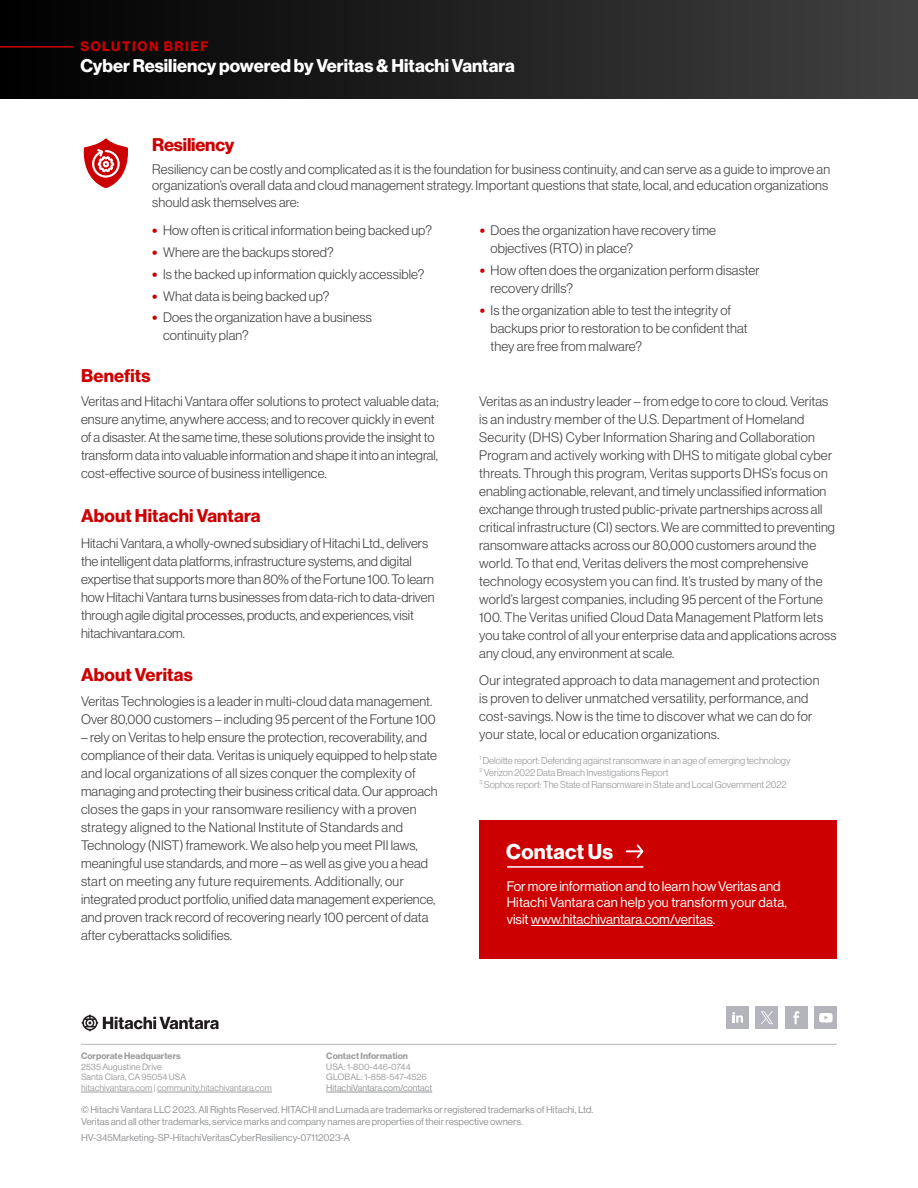
<style>
.page{position:relative;width:918px;height:1188px;background:#fff}
.page>*{position:absolute;margin:0;border:0;box-sizing:border-box;transform-origin:0 0}
.t1{font:21px "N Haas Grotesk DS Pro 75 Bd";letter-spacing:.01em;color:#fff}
.t2{font:18px "N Haas Grotesk DS Pro 75 Bd";color:#fff}
.t3{font:18px "N Haas Grotesk DS Pro 75 Bd";letter-spacing:.01em;color:#c00}
.t4{font:18px "N Haas Grotesk DS Pro 75 Bd";letter-spacing:-.01em;color:#c00}
.t5{font:13.5px/18px "N Haas Grotesk DS Pro 45 Lt";letter-spacing:.01em;color:#414141}
.t6{font:13.5px/16.5px "N Haas Grotesk DS Pro 55 Rg";color:#fff}
.t7{font:13.5px "N Haas Grotesk DS Pro 75 Bd";letter-spacing:.115em;color:#c00}
.t8{font:9.75px/12px "N Haas Grotesk DS Pro 55 Rg";color:#939598}
.t9{font:9.75px/12px "N Haas Grotesk DS Pro 45 Lt";color:#939598}
.t10{font:9px/10.5px "N Haas Grotesk DS Pro 55 Rg";color:#a0a0a0}
.t11{font:9px "N Haas Grotesk DS Pro 75 Bd";color:#a0a0a0}
.t12{font:9px "N Haas Grotesk DS Pro 55 Rg";color:#939598}
.s1{font-family:"N Haas Grotesk DS Pro 95 Blk";color:#c00}
</style>
<div class="page">
<div style="left:480px;top:821px;width:357px;height:138px;background:#c00"></div>
<svg style="left:83px;top:138px;width:45px;height:50px"></svg>
<hr style="left:81px;top:1092px;width:71px;height:1px;background:#a0a0a0">
<hr style="left:157px;top:1092px;width:115px;height:1px;background:#a0a0a0">
<hr style="left:326px;top:1092px;width:106px;height:1px;background:#939598">
<hr style="left:81px;top:1044px;width:756px;height:1px;background:#b4b4bc">
<div style="left:785px;top:1006px;width:22px;height:23px;background:#b4b4bc"></div>
<svg style="left:793px;top:1011px;width:6px;height:13px"></svg>
<div style="left:727px;top:1006px;width:22px;height:23px;background:#b4b4bc"></div>
<svg style="left:732px;top:1012px;width:11px;height:11px"></svg>
<div style="left:815px;top:1007px;width:22px;height:22px;background:#b4b4bc"></div>
<svg style="left:819px;top:1013px;width:14px;height:9px"></svg>
<div style="left:756px;top:1006px;width:22px;height:23px;background:#b5b5bd"></div>
<svg style="left:761px;top:1011px;width:12px;height:13px"></svg>
<hr style="left:507px;top:866px;width:136px;height:2px;background:#fff">
<hr style="left:531px;top:925px;width:182px;height:1px;background:#fff">
<div style="left:0;top:0;width:918px;height:98px;background:linear-gradient(to right,#000,#404040)"></div>
<hr style="left:0;top:46px;width:73px;height:2px;background:#c00">
<svg style="left:627px;top:844px;width:17px;height:15px"></svg>
<svg style="left:81px;top:1014px;width:138px;height:18px"></svg>
<p class="t7" style="left:80px;top:39px;width:130px">SOLUTION BRIEF</p>
<h2 class="t2" style="left:80px;top:55px;width:436px">Cyber Resiliency powered by Veritas &amp; Hitachi Vantara</h2>
<h2 class="t4" style="left:152px;top:134px;width:84px">Resiliency</h2>
<p class="t5" style="left:152px;top:161px;width:679px;line-height:16.5px">Resiliency can be costly and complicated as it is the foundation for business continuity, and can serve as a guide to improve an organization’s overall data and cloud management strategy. Important questions that state, local, and education organizations should ask themselves are:</p>
<p class="t5" style="left:152px;top:222px;width:281px"><span class="s1">•</span> How often is critical information being backed up?</p>
<p class="t5" style="left:152px;top:243px;width:183px"><span class="s1">•</span> Where are the backups stored?</p>
<p class="t5" style="left:152px;top:265px;width:274px"><span class="s1">•</span> Is the backed up information quickly accessible?</p>
<p class="t5" style="left:152px;top:287px;width:179px"><span class="s1">•</span> What data is being backed up?</p>
<p class="t5" style="left:163px;top:309px;width:210px;text-indent:-11px"><span class="s1">•</span> Does the organization have a business continuity plan?</p>
<p class="t5" style="left:491px;top:222px;width:227px;text-indent:-11px"><span class="s1">•</span> Does the organization have recovery time objectives (RTO) in place?</p>
<p class="t5" style="left:491px;top:261px;width:271px;text-indent:-11px"><span class="s1">•</span> How often does the organization perform disaster recovery drills?</p>
<p class="t5" style="left:491px;top:301px;width:259px;text-indent:-11px"><span class="s1">•</span> Is the organization able to test the integrity of backups prior to restoration to be confident that they are free from malware?</p>
<h2 class="t3" style="left:81px;top:365px;width:71px">Benefits</h2>
<p class="t5" style="left:81px;top:393px;width:359px">Veritas and Hitachi Vantara offer solutions to protect valuable data; ensure anytime, anywhere access; and to recover quickly in event of a disaster. At the same time, these solutions provide the insight to transform data into valuable information and shape it into an integral, cost-effective source of business intelligence.</p>
<h2 class="t3" style="left:81px;top:505px;width:181px">About Hitachi Vantara</h2>
<p class="t5" style="left:81px;top:535px;width:355px">Hitachi Vantara, a wholly-owned subsidiary of Hitachi Ltd., delivers the intelligent data platforms, infrastructure systems, and digital expertise that supports more than 80% of the Fortune 100. To learn how Hitachi Vantara turns businesses from data-rich to data-driven through agile digital processes, products, and experiences, visit hitachivantara.com.</p>
<h2 class="t3" style="left:81px;top:665px;width:113px">About Veritas</h2>
<p class="t5" style="left:81px;top:692px;width:356px">Veritas Technologies is a leader in multi-cloud data management.<br>Over 80,000 customers – including 95 percent of the Fortune 100</p>
<p class="t5" style="left:81px;top:728px;width:358px">– rely on Veritas to help ensure the protection, recoverability, and compliance of their data. Veritas is uniquely equipped to help state and local organizations of all sizes conquer the complexity of managing and protecting their business critical data. Our approach closes the gaps in your ransomware resiliency with a proven strategy aligned to the National Institute of Standards and Technology (NIST) framework. We also help you meet PII laws, meaningful use standards, and more – as well as give you a head start on meeting any future requirements. Additionally, our integrated product portfolio, unified data management experience, and proven track record of recovering nearly 100 percent of data after cyberattacks solidifies.</p>
<p class="t5" style="left:479px;top:393px;width:359px">Veritas as an industry leader – from edge to core to cloud. Veritas is an industry member of the U.S. Department of Homeland Security (DHS) Cyber Information Sharing and Collaboration Program and actively working with DHS to mitigate global cyber threats. Through this program, Veritas supports DHS’s focus on enabling actionable, relevant, and timely unclassified information exchange through trusted public-private partnerships across all critical infrastructure (CI) sectors. We are committed to preventing ransomware attacks across our 80,000 customers around the world. To that end, Veritas delivers the most comprehensive technology ecosystem you can find. It’s trusted by many of the world’s largest companies, including 95 percent of the Fortune 100. The Veritas unified Cloud Data Management Platform lets you take control of all your enterprise data and applications across any cloud, any environment at scale.</p>
<p class="t5" style="left:479px;top:671px;width:342px">Our integrated approach to data management and protection is proven to deliver unmatched versatility, performance, and cost-savings. Now is the time to discover what we can do for your state, local or education organizations.</p>
<p class="t9" style="left:480px;top:754px;width:313px"><sup>1</sup> Deloitte report: Defending against ransomware in an age of emerging technology<br><sup>2</sup> Verizon 2022 Data Breach Investigations Report<br><sup>3</sup> Sophos report: The State of Ransomware in State and Local Government 2022</p>
<h1 class="t1" style="left:506px;top:839px;width:108px">Contact Us</h1>
<p class="t6" style="left:507px;top:878px;width:282px">For more information and to learn how Veritas and<br>Hitachi Vantara can help you transform your data, visit www.hitachivantara.com/veritas.</p>
<p class="t11" style="left:81px;top:1050px;width:101px">Corporate Headquarters</p>
<p class="t10" style="left:81px;top:1061px;width:193px">2535 Augustine Drive<br>Santa Clara, CA 95054 USA<br>hitachivantara.com | community.hitachivantara.com</p>
<p class="t11" style="left:326px;top:1050px;width:83px">Contact Information</p>
<p class="t10" style="left:326px;top:1061px;width:102px">USA: 1-800-446-0744<br>GLOBAL: 1-858-547-4526</p>
<p class="t12" style="left:326px;top:1083px;width:107px">HitachiVantara.com/contact</p>
<p class="t8" style="left:81px;top:1104px;width:514px">© Hitachi Vantara LLC 2023. All Rights Reserved. HITACHI and Lumada are trademarks or registered trademarks of Hitachi, Ltd.<br>Veritas and all other trademarks, service marks and company names are properties of their respective owners.</p>
<p class="t8" style="left:81px;top:1132px;width:271px">HV-345Marketing-SP-HitachiVeritasCyberResiliency-07112023-A</p>
</div>
